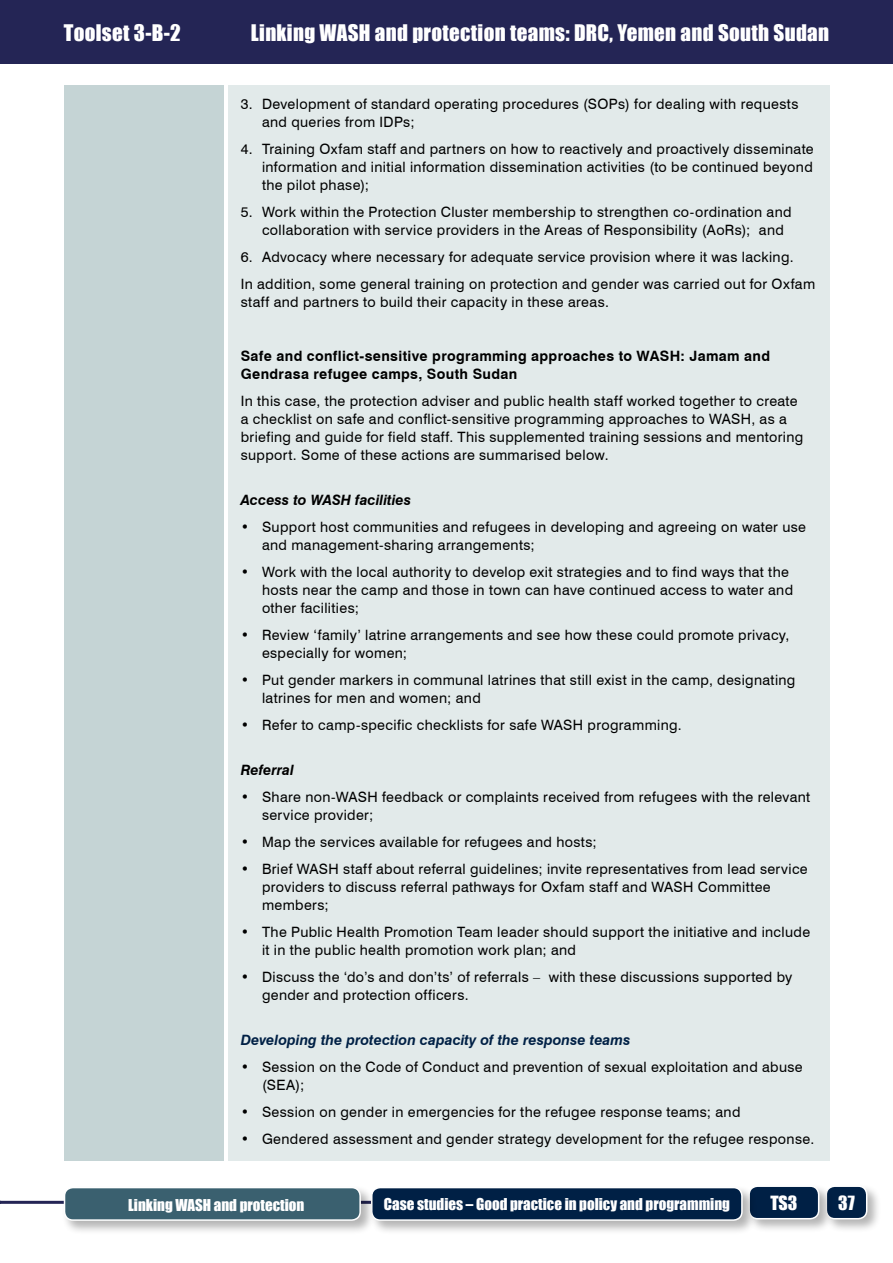
<style>
.page{position:relative;width:893px;height:1263px;background:#fff}
.page>*{position:absolute;margin:0;border:0;box-sizing:border-box;transform-origin:0 0}
.t1{font:21px "Impact";letter-spacing:.015em;color:#fff}
.t2{font:18px "Impact";color:#fff}
.t3{font:15px "Impact";color:#fff}
.t4{font:14.25px/18px "Swiss 721 BT";letter-spacing:.025em;color:#000}
.t5{font:700 14.25px/18px "Swiss 721 BT";letter-spacing:.025em;color:#000}
.t6{font:italic 700 14.25px "Swiss 721 BT";color:#002045}
.t7{font:italic 700 14.25px "Swiss 721 BT";color:#000}
</style>
<div class="page">
<div style="left:0;top:0;width:893px;height:64px;background:#242555"></div>
<hr style="left:0;top:1201px;width:708px;height:3px;background:#242555">
<div style="left:823px;top:1183px;width:58px;height:51px;background:#000;opacity:.3"></div>
<div style="left:826px;top:1186px;width:41px;height:33px;background:#002045;border-radius:9px"></div>
<div style="left:826px;top:1185px;width:41px;height:34px;border:2px solid #fff;border-radius:9px"></div>
<div style="left:746px;top:1183px;width:87px;height:51px;background:#000;opacity:.3"></div>
<div style="left:749px;top:1186px;width:70px;height:33px;background:#002045;border-radius:9px"></div>
<div style="left:748px;top:1185px;width:71px;height:34px;border:2px solid #fff;border-radius:9px"></div>
<div style="left:64px;top:85px;width:160px;height:1076px;background:#c5d4d5"></div>
<div style="left:228px;top:85px;width:601px;height:1076px;background:#e2eaea"></div>
<div style="left:369px;top:1185px;width:388px;height:50px;background:#000;opacity:.3"></div>
<div style="left:372px;top:1187px;width:370px;height:33px;background:#002045;border-radius:9px"></div>
<div style="left:371px;top:1187px;width:372px;height:34px;border:2px solid #fff;border-radius:9px"></div>
<div style="left:61px;top:1185px;width:314px;height:50px;background:#000;opacity:.3"></div>
<div style="left:65px;top:1187px;width:295px;height:33px;background:#3a606f;border-radius:9px"></div>
<div style="left:64px;top:1187px;width:297px;height:34px;border:2px solid #fff;border-radius:9px"></div>
<h1 class="t1" style="left:64px;top:17px;width:119px">Toolset 3-B-2</h1>
<h1 class="t1" style="left:251px;top:17px;width:580px">Linking WASH and protection teams: DRC, Yemen and South Sudan</h1>
<p class="t4" style="left:262px;top:94px;width:538px;text-indent:-21px">3. Development of standard operating procedures (SOPs) for dealing with requests and queries from IDPs;</p>
<p class="t4" style="left:262px;top:139px;width:553px;text-align:justify;text-indent:-21px">4. Training Oxfam staff and partners on how to reactively and proactively disseminate information and initial information dissemination activities (to be continued beyond the pilot phase);</p>
<p class="t4" style="left:262px;top:202px;width:531px;text-indent:-21px">5. Work within the Protection Cluster membership to strengthen co-ordination and collaboration with service providers in the Areas of Responsibility (AoRs); and</p>
<p class="t4" style="left:241px;top:243px;width:576px;line-height:27px">6. Advocacy where necessary for adequate service provision where it was lacking.<br>In addition, some general training on protection and gender was carried out for Oxfam</p>
<p class="t4" style="left:241px;top:292px;width:370px">staff and partners to build their capacity in these areas.</p>
<p class="t5" style="left:241px;top:346px;width:531px">Safe and conflict-sensitive programming approaches to WASH: Jamam and<br>Gendrasa refugee camps, South Sudan</p>
<p class="t4" style="left:241px;top:391px;width:564px">In this case, the protection adviser and public health staff worked together to create a checklist on safe and conflict-sensitive programming approaches to WASH, as a briefing and guide for field staff. This supplemented training sessions and mentoring support. Some of these actions are summarised below.</p>
<p class="t7" style="left:241px;top:491px;width:172px">Access to WASH facilities</p>
<p class="t4" style="left:262px;top:517px;width:545px;text-indent:-21px">• Support host communities and refugees in developing and agreeing on water use and management-sharing arrangements;</p>
<p class="t4" style="left:262px;top:562px;width:533px;text-indent:-21px">• Work with the local authority to develop exit strategies and to find ways that the hosts near the camp and those in town can have continued access to water and other facilities;</p>
<p class="t4" style="left:262px;top:625px;width:529px;text-indent:-21px">• Review ‘family’ latrine arrangements and see how these could promote privacy, especially for women;</p>
<p class="t4" style="left:262px;top:670px;width:535px;text-indent:-21px">• Put gender markers in communal latrines that still exist in the camp, designating latrines for men and women; and</p>
<p class="t4" style="left:241px;top:715px;width:442px">• Refer to camp-specific checklists for safe WASH programming.</p>
<p class="t7" style="left:241px;top:761px;width:55px">Referral</p>
<p class="t4" style="left:262px;top:787px;width:550px;text-indent:-21px">• Share non-WASH feedback or complaints received from refugees with the relevant service provider;</p>
<p class="t4" style="left:241px;top:832px;width:357px">• Map the services available for refugees and hosts;</p>
<p class="t4" style="left:262px;top:859px;width:547px;text-indent:-21px">• Brief WASH staff about referral guidelines; invite representatives from lead service providers to discuss referral pathways for Oxfam staff and WASH Committee members;</p>
<p class="t4" style="left:262px;top:922px;width:550px;text-indent:-21px">• The Public Health Promotion Team leader should support the initiative and include it in the public health promotion work plan; and</p>
<p class="t4" style="left:262px;top:967px;width:532px;text-indent:-21px">• Discuss the ‘do’s and don’ts’ of referrals – with these discussions supported by gender and protection officers.</p>
<p class="t6" style="left:241px;top:1031px;width:391px">Developing the protection capacity of the response teams</p>
<p class="t4" style="left:262px;top:1057px;width:542px;text-indent:-21px">• Session on the Code of Conduct and prevention of sexual exploitation and abuse (SEA);</p>
<p class="t4" style="left:241px;top:1102px;width:501px">• Session on gender in emergencies for the refugee response teams; and</p>
<p class="t4" style="left:241px;top:1129px;width:575px">• Gendered assessment and gender strategy development for the refugee response.</p>
<p class="t3" style="left:128px;top:1193px;width:178px">Linking WASH and protection</p>
<p class="t3" style="left:384px;top:1193px;width:348px">Case studies – Good practice in policy and programming</p>
<p class="t2" style="left:770px;top:1188px;width:29px">TS3</p>
<p class="t2" style="left:838px;top:1188px;width:18px">37</p>
</div>
